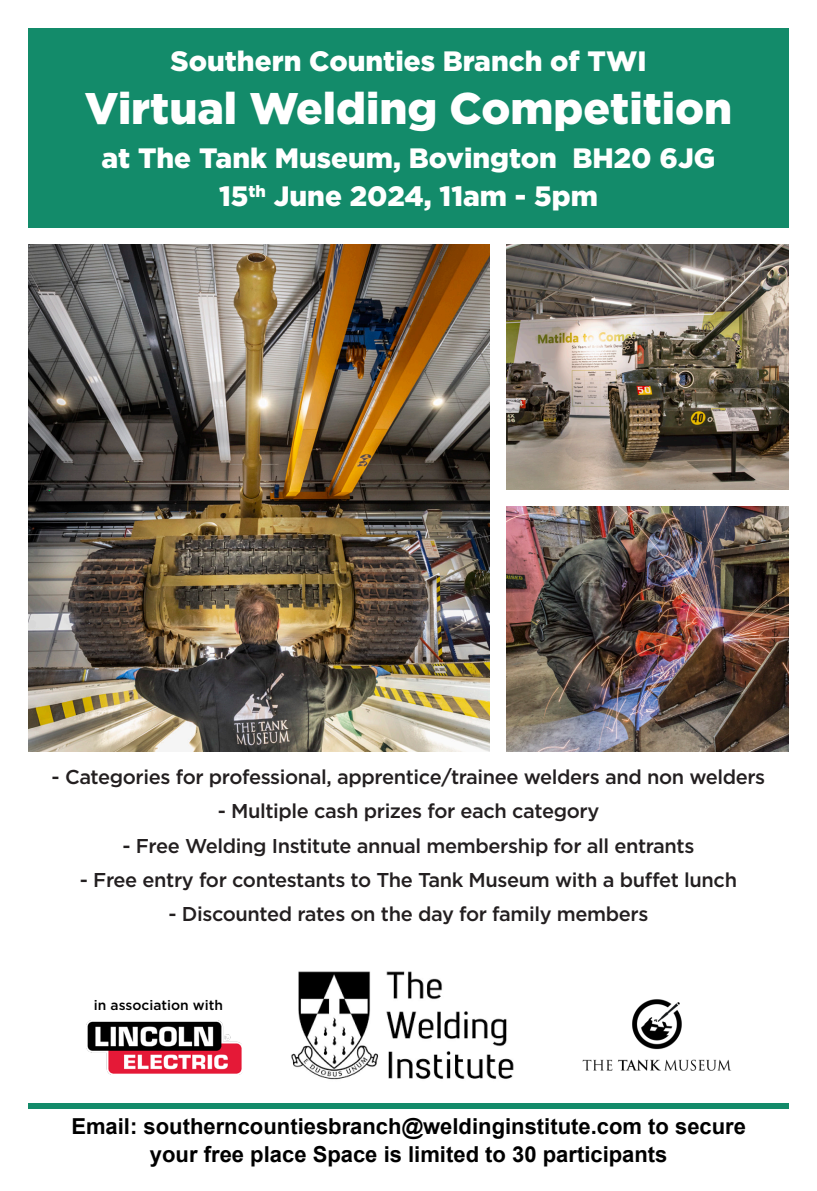
<style>
.page{position:relative;width:817px;height:1191px;background:#fff}
.page>*{position:absolute;margin:0;border:0;box-sizing:border-box;transform-origin:0 0}
.t1{font:900 44.2px "Gotham";color:#fff}
.t2{font:900 28px "Gotham";color:#fff}
.t3{font:700 22px/28px "Arial";color:#000;text-align:center}
.t4{font:500 20px "Gotham";letter-spacing:-.02em;color:#231f20}
.t5{font:500 13.8px "Gotham";color:#000}
</style>
<div class="page">
<img style="left:28px;top:245px;width:461px;height:506px">
<div style="left:28px;top:28px;width:760px;height:200px;background:#138b6a"></div>
<img style="left:86px;top:1020px;width:156px;height:54px">
<img style="left:291px;top:971px;width:223px;height:109px">
<img style="left:582px;top:999px;width:150px;height:72px">
<img style="left:506px;top:245px;width:282px;height:244px">
<img style="left:506px;top:506px;width:282px;height:245px">
<div style="left:29px;top:1103px;width:759px;height:5px;background:#138b6a"></div>
<p class="t2" style="left:170px;top:45px;width:477px">Southern Counties Branch of TWI</p>
<p class="t1" style="left:85px;top:83px;width:648px">Virtual Welding Competition</p>
<p class="t2" style="left:102px;top:142px;width:615px">at The Tank Museum, Bovington BH20 6JG</p>
<p class="t2" style="left:219px;top:180px;width:380px">15<sup>th</sup> June 2024, 11am - 5pm</p>
<p class="t4" style="left:52px;top:764px;width:715px">- Categories for professional, apprentice/trainee welders and non welders</p>
<p class="t4" style="left:218px;top:798px;width:383px">- Multiple cash prizes for each category</p>
<p class="t4" style="left:122px;top:832px;width:573px">- Free Welding Institute annual membership for all entrants</p>
<p class="t4" style="left:80px;top:866px;width:658px">- Free entry for contestants to The Tank Museum with a buffet lunch</p>
<p class="t4" style="left:168px;top:900px;width:481px">- Discounted rates on the day for family members</p>
<p class="t5" style="left:94px;top:996px;width:131px">in association with</p>
<p class="t3" style="left:71px;top:1112px;width:676px">Email: southerncountiesbranch@weldinginstitute.com to secure your free place Space is limited to 30 participants</p>
</div>
